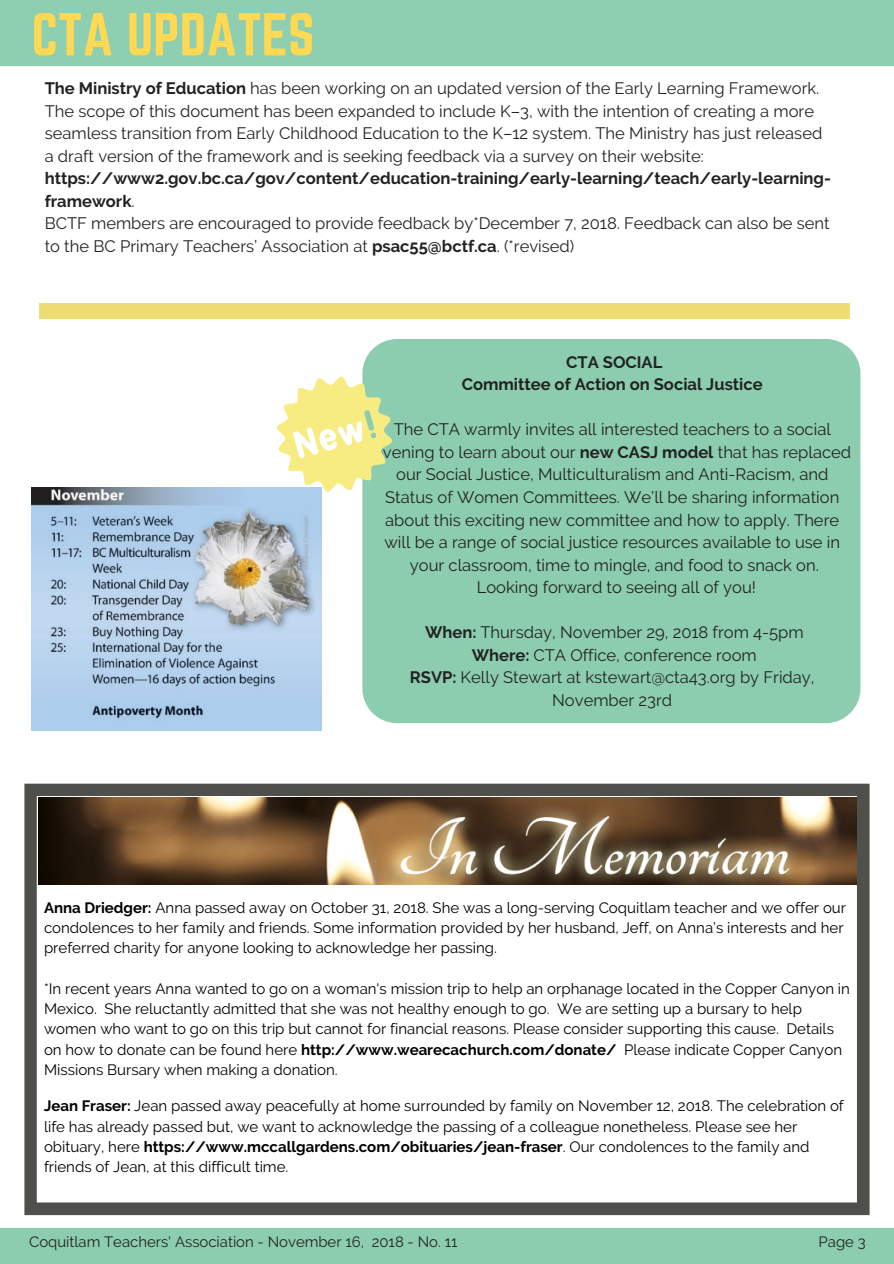
<style>
.page{position:relative;width:894px;height:1264px;background:#fff}
.page>*{position:absolute;margin:0;border:0;box-sizing:border-box;transform-origin:0 0}
.t1{font:52.95px "Norwester";color:#ffd953}
.t2{font:16.5px/22.5px "Raleway";color:#222;text-align:center}
.t3{font:700 16.5px/22.5px "Raleway";color:#222;text-align:center}
.t4{font:15px/20.2px "Raleway";color:#000}
.t5{font:14.85px "Raleway";color:#222}
.s1{font-weight:700}
</style>
<div class="page">
<div style="left:0;top:1228px;width:893px;height:35px;background:#8ccdb0"></div>
<div style="left:0;top:0;width:893px;height:66px;background:#8ccdb0"></div>
<div style="left:362px;top:339px;width:498px;height:384px;background:#8ccdb0;border-radius:35px"></div>
<svg style="left:24px;top:783px;width:845px;height:432px"></svg>
<img style="left:38px;top:798px;width:818px;height:86px">
<img style="left:32px;top:487px;width:289px;height:243px">
<svg style="left:263px;top:363px;width:129px;height:142px"></svg>
<div style="left:39px;top:303px;width:810px;height:16px;background:#eedd72"></div>
<h1 class="t1" style="left:32px;top:9px;width:284px">CTA UPDATES</h1>
<p class="t2" style="left:45px;top:77px;width:779px;text-align:left"><span class="s1">The Ministry of Education</span> has been working on an updated version of the Early Learning Framework.<br>The scope of this document has been expanded to include K–3, with the intention of creating a more seamless transition from Early Childhood Education to the K–12 system. The Ministry has just released a draft version of the framework and is seeking feedback via a survey on their website:</p>
<p class="t2" style="left:45px;top:167px;width:787px;text-align:left"><span class="s1">https://www2.gov.bc.ca/gov/content/education-training/early-learning/teach/early-learning&shy;framework</span>.<br>BCTF members are encouraged to provide feedback by*December 7, 2018. Feedback can also be sent to the BC Primary Teachers’ Association at <span class="s1">psac55@bctf.ca</span>. (*revised)</p>
<p class="t3" style="left:461px;top:351px;width:302px">CTA SOCIAL<br>Committee of Action on Social Justice</p>
<p class="t2" style="left:373px;top:418px;width:479px">The CTA warmly invites all interested teachers to a social evening to learn about our <span class="s1">new CASJ model</span> that has replaced our Social Justice, Multiculturalism and Anti-Racism, and Status of Women Committees. We’ll be sharing information about this exciting new committee and how to apply. There will be a range of social justice resources available to use in your classroom, time to mingle, and food to snack on.<br>Looking forward to seeing all of you!</p>
<p class="t2" style="left:410px;top:621px;width:406px"><span class="s1">When:</span> Thursday, November 29, 2018 from 4-5pm <span class="s1">Where:</span> CTA Office, conference room<br><span class="s1">RSVP:</span> Kelly Stewart at kstewart@cta43.org by Friday, November 23rd</p>
<p class="t4" style="left:44px;top:897px;width:803px"><span class="s1">Anna Driedger:</span> Anna passed away on October 31, 2018. She was a long-serving Coquitlam teacher and we offer our condolences to her family and friends. Some information provided by her husband, Jeff, on Anna’s interests and her preferred charity for anyone looking to acknowledge her passing.</p>
<p class="t4" style="left:44px;top:978px;width:807px">*In recent years Anna wanted to go on a woman's mission trip to help an orphanage located in the Copper Canyon in Mexico. She reluctantly admitted that she was not healthy enough to go. We are setting up a bursary to help women who want to go on this trip but cannot for financial reasons. Please consider supporting this cause. Details on how to donate can be found here <span class="s1">http://www.wearecachurch.com/donate/</span> Please indicate Copper Canyon Missions Bursary when making a donation.</p>
<p class="t4" style="left:44px;top:1095px;width:801px"><span class="s1">Jean Fraser:</span> Jean passed away peacefully at home surrounded by family on November 12, 2018. The celebration of life has already passed but, we want to acknowledge the passing of a colleague nonetheless. Please see her obituary, here <span class="s1">https://www.mccallgardens.com/obituaries/jean-fraser</span>. Our condolences to the family and friends of Jean, at this difficult time.</p>
<p class="t5" style="left:29px;top:1232px;width:429px">Coquitlam Teachers' Association - November 16, 2018 - No. 11</p>
<p class="t5" style="left:818px;top:1232px;width:49px">Page 3</p>
</div>
